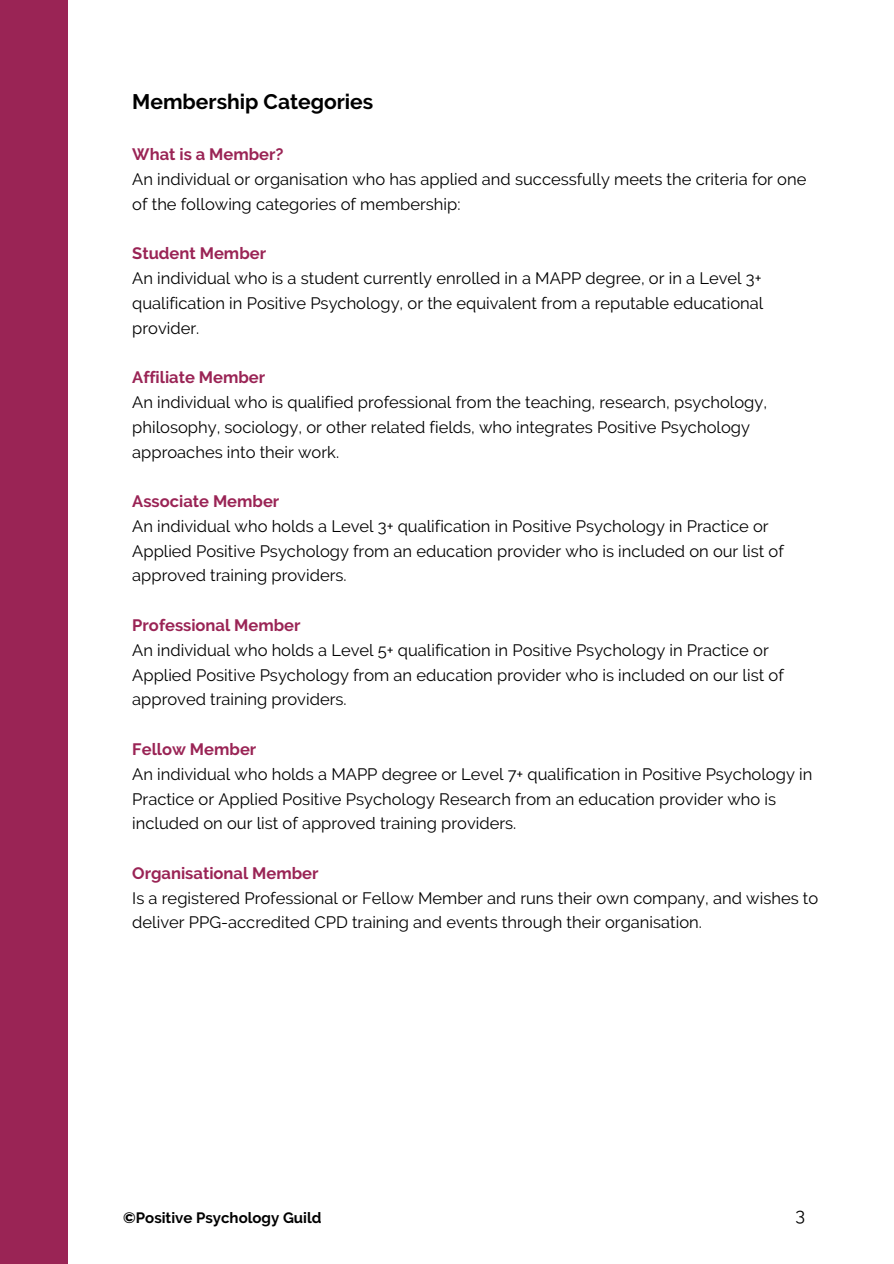
<style>
.page{position:relative;width:894px;height:1264px;background:#fff}
.page>*{position:absolute;margin:0;border:0;box-sizing:border-box;transform-origin:0 0}
.t1{font:700 21px "Raleway";color:#000}
.t2{font:18px "Raleway";color:#000}
.t3{font:16.5px/24.8px "Raleway";color:#000}
.t4{font:700 16.5px "Raleway";color:#9a2455}
.t5{font:700 15px "Raleway";color:#000}
</style>
<div class="page">
<div style="left:0;top:0;width:68px;height:1263px;background:#9a2455"></div>
<p class="t1" style="left:132px;top:90px;width:242px">Membership Categories</p>
<p class="t4" style="left:132px;top:145px;width:153px">What is a Member?</p>
<p class="t3" style="left:132px;top:167px;width:675px">An individual or organisation who has applied and successfully meets the criteria for one of the following categories of membership:</p>
<p class="t4" style="left:132px;top:244px;width:135px">Student Member</p>
<p class="t3" style="left:132px;top:266px;width:632px;text-align:justify">An individual who is a student currently enrolled in a MAPP degree, or in a Level 3+ qualification in Positive Psychology, or the equivalent from a reputable educational provider.</p>
<p class="t4" style="left:132px;top:368px;width:134px">Affiliate Member</p>
<p class="t3" style="left:132px;top:390px;width:636px">An individual who is qualified professional from the teaching, research, psychology, philosophy, sociology, or other related fields, who integrates Positive Psychology approaches into their work.</p>
<p class="t4" style="left:132px;top:491px;width:148px">Associate Member</p>
<p class="t3" style="left:132px;top:513px;width:652px">An individual who holds a Level 3+ qualification in Positive Psychology in Practice or<br>Applied Positive Psychology from an education provider who is included on our list of approved training providers.</p>
<p class="t4" style="left:132px;top:615px;width:170px">Professional Member</p>
<p class="t3" style="left:132px;top:637px;width:652px">An individual who holds a Level 5+ qualification in Positive Psychology in Practice or<br>Applied Positive Psychology from an education provider who is included on our list of approved training providers.</p>
<p class="t4" style="left:132px;top:739px;width:125px">Fellow Member</p>
<p class="t3" style="left:132px;top:761px;width:681px">An individual who holds a MAPP degree or Level 7+ qualification in Positive Psychology in<br>Practice or Applied Positive Psychology Research from an education provider who is included on our list of approved training providers.</p>
<p class="t4" style="left:132px;top:863px;width:188px">Organisational Member</p>
<p class="t3" style="left:132px;top:885px;width:687px">Is a registered Professional or Fellow Member and runs their own company, and wishes to deliver PPG-accredited CPD training and events through their organisation.</p>
<p class="t5" style="left:123px;top:1209px;width:200px">©Positive Psychology Guild</p>
<p class="t2" style="left:795px;top:1204px;width:11px">3</p>
</div>
